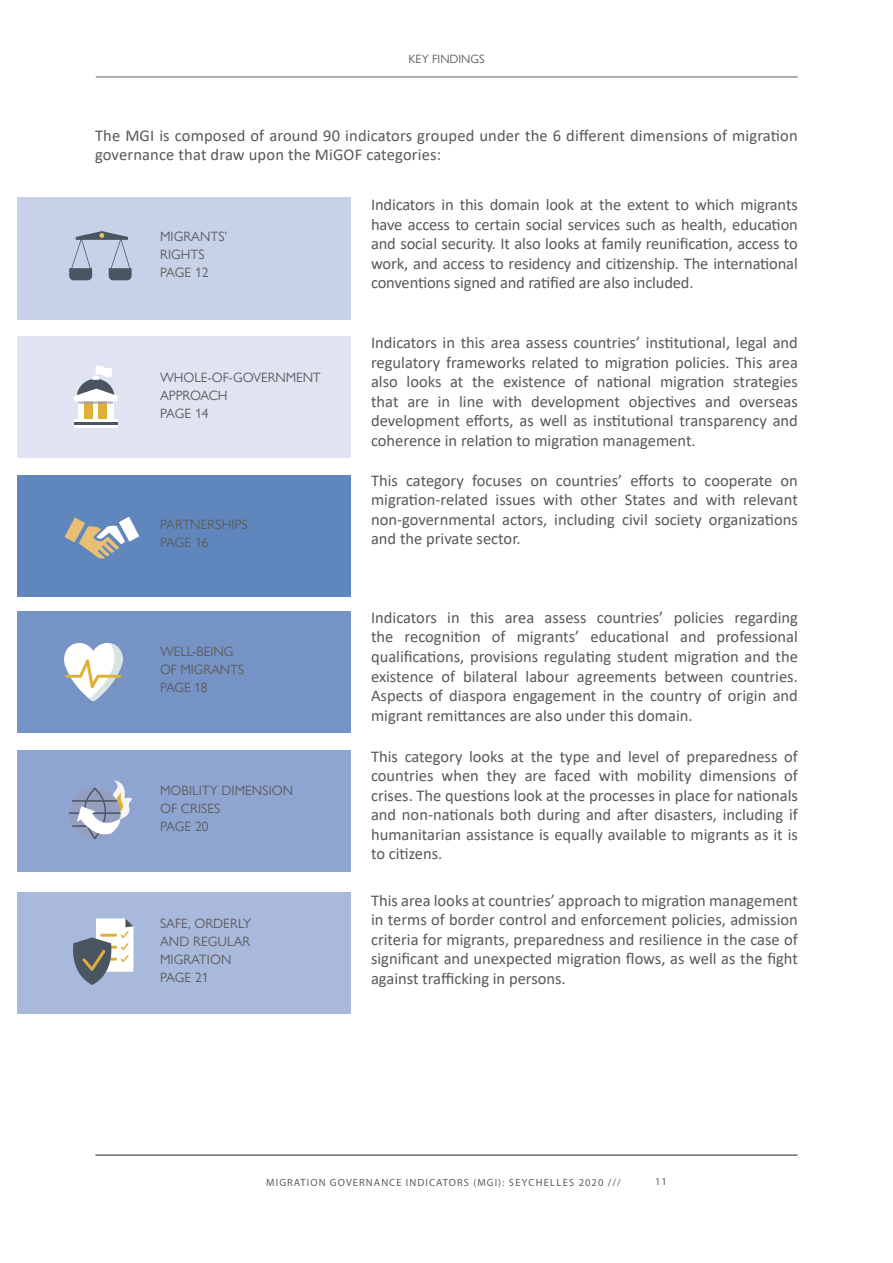
<style>
.page{position:relative;width:893px;height:1263px;background:#fff}
.page>*{position:absolute;margin:0;border:0;box-sizing:border-box;transform-origin:0 0}
.t1{font:16.5px/19.5px "Calibri";color:#57585a;text-align:justify}
.t2{font:13.5px/18px "Gill Sans Nova";color:#5d5d5d}
.t3{font:12px "Gill Sans Nova";color:#5d5d5d}
.t4{font:10.5px "Myriad Pro";letter-spacing:.1em;color:#5d5d5d}
</style>
<div class="page">
<hr style="left:95px;top:1155px;width:702px;height:1px;background:#231f20">
<hr style="left:96px;top:77px;width:702px;height:1px;background:#5c5c5c">
<div style="left:17px;top:611px;width:334px;height:122px;background:#7693c5"></div>
<div style="left:17px;top:197px;width:334px;height:122px;background:#c7d2e8"></div>
<div style="left:17px;top:336px;width:334px;height:121px;background:#e0e4f2"></div>
<div style="left:17px;top:475px;width:334px;height:121px;background:#5f86bd"></div>
<div style="left:17px;top:750px;width:334px;height:122px;background:#8ea5d1"></div>
<div style="left:17px;top:892px;width:334px;height:122px;background:#a9b9db"></div>
<svg style="left:69px;top:231px;width:63px;height:49px"></svg>
<svg style="left:73px;top:918px;width:60px;height:67px"></svg>
<hr style="left:69px;top:812px;width:52px;height:2px;background:#495561">
<svg style="left:70px;top:780px;width:62px;height:59px"></svg>
<svg style="left:64px;top:643px;width:59px;height:58px"></svg>
<svg style="left:64px;top:517px;width:75px;height:42px"></svg>
<div style="left:78px;top:401px;width:35px;height:18px;background:#fff"></div>
<div style="left:74px;top:419px;width:44px;height:8px;background:#fff"></div>
<hr style="left:74px;top:422px;width:44px;height:3px;background:#495561">
<div style="left:84px;top:401px;width:9px;height:18px;background:#deb038"></div>
<div style="left:99px;top:401px;width:8px;height:18px;background:#deb038"></div>
<svg style="left:74px;top:366px;width:43px;height:38px"></svg>
<p class="t3" style="left:408px;top:51px;width:78px">KEY FINDINGS</p>
<p class="t1" style="left:95px;top:125px;width:704px">The MGI is composed of around 90 indicators grouped under the 6 different dimensions of migration governance that draw upon the MiGOF categories:</p>
<p class="t1" style="left:371px;top:195px;width:428px">Indicators in this domain look at the extent to which migrants have access to certain social services such as health, education and social security. It also looks at family reunification, access to work, and access to residency and citizenship. The international conventions signed and ratified are also included.</p>
<p class="t2" style="left:160px;top:227px;width:69px">MIGRANTS’<br>RIGHTS<br>PAGE 12</p>
<p class="t2" style="left:160px;top:368px;width:162px">WHOLE-OF-GOVERNMENT<br>APPROACH<br>PAGE 14</p>
<p class="t2" style="left:160px;top:515px;width:89px">PARTNERSHIPS<br>PAGE 16</p>
<p class="t2" style="left:160px;top:643px;width:86px">WELL-BEING<br>OF MIGRANTS<br>PAGE 18</p>
<p class="t2" style="left:160px;top:781px;width:135px">MOBILITY DIMENSION<br>OF CRISES<br>PAGE 20</p>
<p class="t2" style="left:160px;top:914px;width:93px">SAFE, ORDERLY<br>AND REGULAR<br>MIGRATION<br>PAGE 21</p>
<p class="t1" style="left:371px;top:333px;width:428px">Indicators in this area assess countries’ institutional, legal and regulatory frameworks related to migration policies. This area also looks at the existence of national migration strategies that are in line with development objectives and overseas development efforts, as well as institutional transparency and coherence in relation to migration management.</p>
<p class="t1" style="left:371px;top:470px;width:428px">This category focuses on countries’ efforts to cooperate on migration‐related issues with other States and with relevant non‐governmental actors, including civil society organizations and the private sector.</p>
<p class="t1" style="left:371px;top:607px;width:428px">Indicators in this area assess countries’ policies regarding the recognition of migrants’ educational and professional qualifications, provisions regulating student migration and the existence of bilateral labour agreements between countries.<br>Aspects of diaspora engagement in the country of origin and migrant remittances are also under this domain.</p>
<p class="t1" style="left:371px;top:746px;width:428px">This category looks at the type and level of preparedness of countries when they are faced with mobility dimensions of crises. The questions look at the processes in place for nationals and non‐nationals both during and after disasters, including if humanitarian assistance is equally available to migrants as it is to citizens.</p>
<p class="t1" style="left:371px;top:890px;width:428px">This area looks at countries’ approach to migration management in terms of border control and enforcement policies, admission criteria for migrants, preparedness and resilience in the case of significant and unexpected migration flows, as well as the fight against trafficking in persons.</p>
<p class="t4" style="left:266px;top:1176px;width:356px">MIGRATION GOVERNANCE INDICATORS (MGI): SEYCHELLES 2020 ///</p>
<p class="t4" style="left:655px;top:1175px;width:13px">11</p>
</div>
